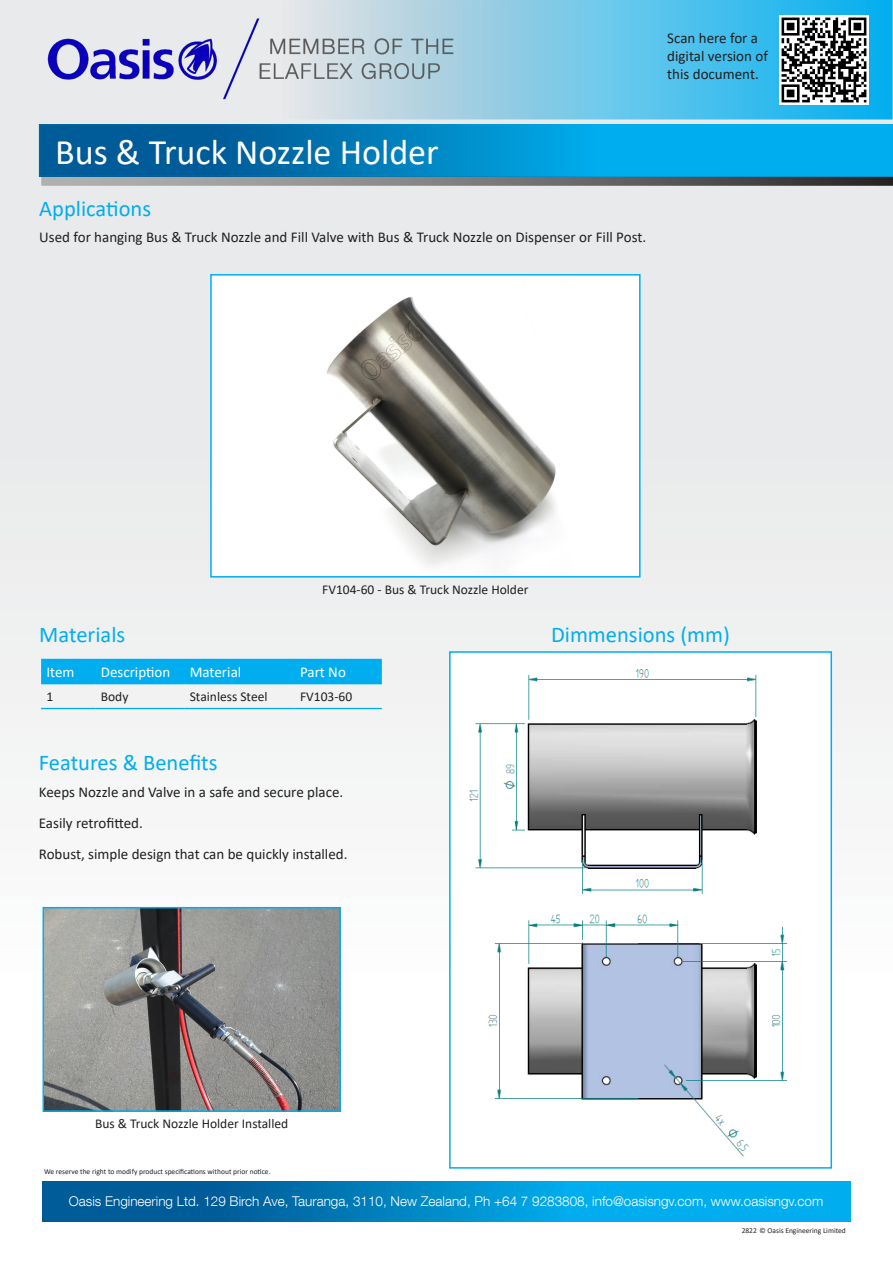
<style>
.page{position:relative;width:893px;height:1263px;background:#fff}
.page>*{position:absolute;margin:0;border:0;box-sizing:border-box;transform-origin:0 0}
.t1{font:36px "Calibri";color:#fff}
.t2{font:22.5px "Calibri";color:#00aeef}
.t3{font:15px/18px "Calibri";color:#231f20}
.t4{font:15px "Calibri";color:#fff}
.t5{font:300 13.5px "Helvetica Neue LT Com";color:#fff}
.t6{font:13.5px "Calibri";color:#231f20}
.t7{font:7.5px "Calibri";color:#231f20}
</style>
<div class="page">
<div style="left:0;top:0;width:893px;height:1263px;background:linear-gradient(to bottom,#dce1e4,#fff)"></div>
<svg style="left:42px;top:1181px;width:808px;height:40px;background:#0089c7"></svg>
<svg style="left:42px;top:127px;width:848px;height:47px;background:#0089c8"></svg>
<svg style="left:41px;top:177px;width:852px;height:9px;background:#7b797a"></svg>
<svg style="left:39px;top:3px;width:851px;height:113px;background:#7dcbe9"></svg>
<div style="left:36px;top:0;width:857px;height:119px;border:2px solid #fff"></div>
<img style="left:779px;top:15px;width:89px;height:89px">
<img style="left:43px;top:17px;width:415px;height:83px">
<img style="left:46px;top:910px;width:292px;height:199px">
<div style="left:43px;top:907px;width:298px;height:205px;border:2px solid #00aeef"></div>
<div style="left:211px;top:275px;width:429px;height:302px;background:#fff"></div>
<img style="left:327px;top:297px;width:229px;height:270px">
<div style="left:210px;top:274px;width:431px;height:303px;border:2px solid #00aeef"></div>
<img style="left:452px;top:654px;width:372px;height:511px">
<div style="left:449px;top:651px;width:383px;height:517px;border:2px solid #00aeef"></div>
<div style="left:41px;top:659px;width:341px;height:24px;background:#00aeef"></div>
<hr style="left:41px;top:683px;width:54px;height:1px;background:#00aeef">
<hr style="left:95px;top:683px;width:89px;height:1px;background:#00aeef">
<hr style="left:184px;top:683px;width:111px;height:1px;background:#00aeef">
<hr style="left:295px;top:683px;width:87px;height:1px;background:#00aeef">
<hr style="left:41px;top:708px;width:54px;height:1px;background:#00aeef">
<hr style="left:95px;top:708px;width:89px;height:1px;background:#00aeef">
<hr style="left:184px;top:708px;width:111px;height:1px;background:#00aeef">
<hr style="left:295px;top:708px;width:87px;height:1px;background:#00aeef">
<p class="t3" style="left:667px;top:29px;width:102px">Scan here for a digital version of this document.</p>
<h1 class="t1" style="left:55px;top:127px;width:385px">Bus &amp; Truck Nozzle Holder</h1>
<p class="t2" style="left:39px;top:193px;width:113px">Applications</p>
<p class="t3" style="left:39px;top:228px;width:608px">Used for hanging Bus &amp; Truck Nozzle and Fill Valve with Bus &amp; Truck Nozzle on Dispenser or Fill Post.</p>
<p class="t6" style="left:322px;top:580px;width:208px">FV104-60 - Bus &amp; Truck Nozzle Holder</p>
<p class="t2" style="left:39px;top:618px;width:88px">Materials</p>
<p class="t4" style="left:47px;top:661px;width:30px">Item</p>
<p class="t4" style="left:101px;top:661px;width:71px">Description</p>
<p class="t4" style="left:190px;top:661px;width:53px">Material</p>
<p class="t4" style="left:300px;top:661px;width:47px">Part No</p>
<p class="t6" style="left:47px;top:687px;width:8px">1</p>
<p class="t6" style="left:101px;top:687px;width:29px">Body</p>
<p class="t6" style="left:190px;top:687px;width:79px">Stainless Steel</p>
<p class="t6" style="left:300px;top:687px;width:54px">FV103-60</p>
<p class="t2" style="left:39px;top:747px;width:180px">Features &amp; Benefits</p>
<p class="t3" style="left:39px;top:783px;width:306px">Keeps Nozzle and Valve in a safe and secure place.</p>
<p class="t3" style="left:39px;top:814px;width:105px">Easily retrofitted.</p>
<p class="t3" style="left:39px;top:845px;width:310px">Robust, simple design that can be quickly installed.</p>
<p class="t6" style="left:95px;top:1114px;width:195px">Bus &amp; Truck Nozzle Holder Installed</p>
<p class="t7" style="left:44px;top:1166px;width:228px">We reserve the right to modify product specifications without prior notice.</p>
<p class="t2" style="left:551px;top:618px;width:181px">Dimmensions (mm)</p>
<p class="t5" style="left:69px;top:1193px;width:756px">Oasis Engineering Ltd. 129 Birch Ave, Tauranga, 3110, New Zealand, Ph +64 7 9283808, info@oasisngv.com, www.oasisngv.com</p>
<p class="t7" style="left:742px;top:1225px;width:106px">2822 © Oasis Engineering Limited</p>
</div>
